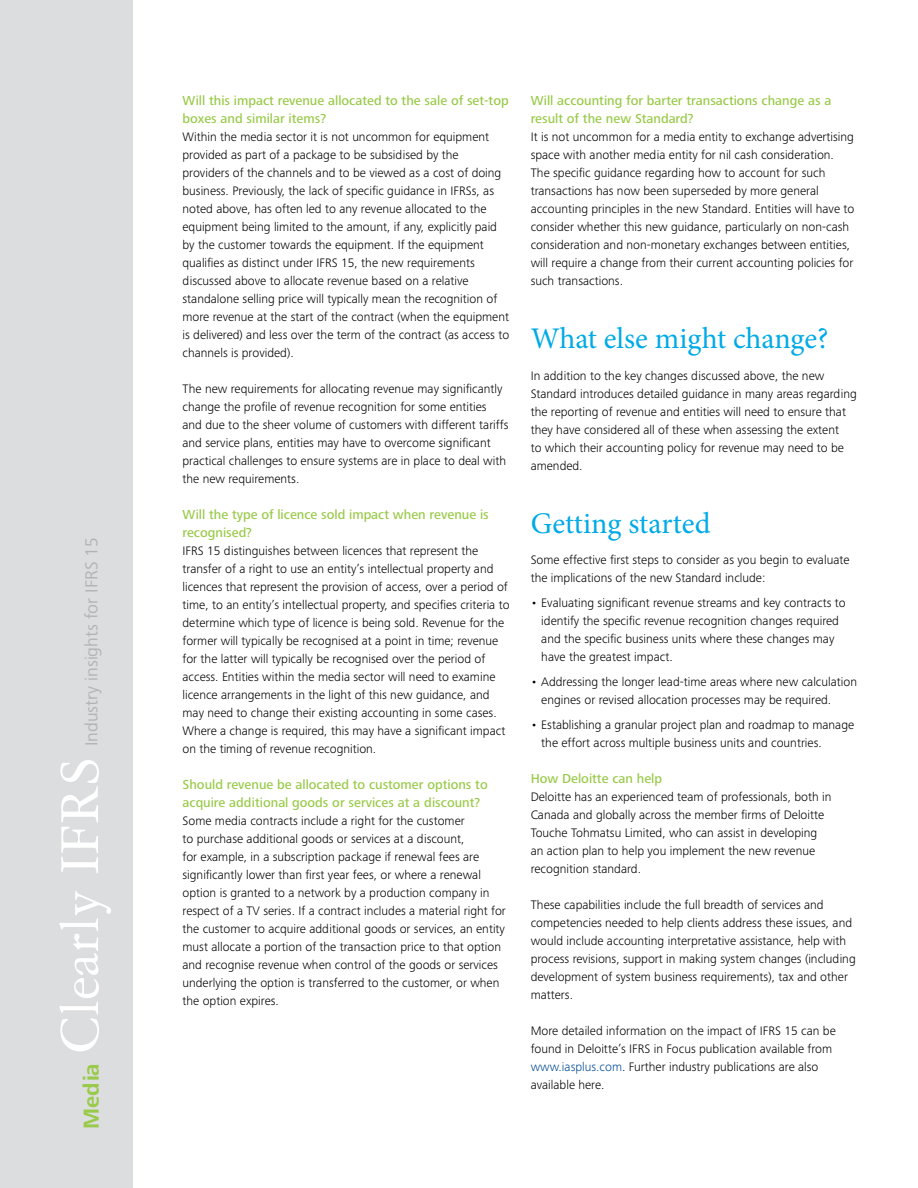
<style>
.page{position:relative;width:918px;height:1188px;background:#fff}
.page>*{position:absolute;margin:0;border:0;box-sizing:border-box;transform-origin:0 0}
.t1{font:60px "Garamond 3 LT Std";color:#fff}
.t2{font:30px "Minion Pro";letter-spacing:-.005em;color:#00aae7}
.t3{font:700 22.5px "Frutiger Next Pro";color:#99ca49}
.t4{font:18px "Frutiger Next Pro";color:#b1b4b6}
.t5{font:500 13.5px/18px "Frutiger Next Pro";color:#99ca49}
.t6{font:300 12.75px/18px "Frutiger Next Pro";color:#000}
.s1{color:#004a94}
</style>
<div class="page">
<div style="left:0;top:0;width:133px;height:1188px;background:#dcddde"></div>
<h3 class="t4" style="left:81px;top:746px;width:211px;rotate:-90deg">Industry insights for IFRS 15</h3>
<h1 class="t1" style="left:47px;top:1053px;width:296px;rotate:-90deg">Clearly IFRS</h1>
<h3 class="t3" style="left:78px;top:1129px;width:68px;rotate:-90deg">Media</h3>
<p class="t5" style="left:183px;top:92px;width:328px">Will this impact revenue allocated to the sale of set-top boxes and similar items?</p>
<p class="t6" style="left:183px;top:128px;width:328px">Within the media sector it is not uncommon for equipment provided as part of a package to be subsidised by the<br>providers of the channels and to be viewed as a cost of doing business. Previously, the lack of specific guidance in IFRSs, as noted above, has often led to any revenue allocated to the equipment being limited to the amount, if any, explicitly paid by the customer towards the equipment. If the equipment qualifies as distinct under IFRS 15, the new requirements discussed above to allocate revenue based on a relative standalone selling price will typically mean the recognition of more revenue at the start of the contract (when the equipment is delivered) and less over the term of the contract (as access to channels is provided).</p>
<p class="t6" style="left:183px;top:380px;width:327px">The new requirements for allocating revenue may significantly change the profile of revenue recognition for some entities and due to the sheer volume of customers with different tariffs and service plans, entities may have to overcome significant practical challenges to ensure systems are in place to deal with the new requirements.</p>
<p class="t5" style="left:183px;top:506px;width:308px">Will the type of licence sold impact when revenue is recognised?</p>
<p class="t6" style="left:183px;top:542px;width:329px">IFRS 15 distinguishes between licences that represent the transfer of a right to use an entity’s intellectual property and licences that represent the provision of access, over a period of time, to an entity’s intellectual property, and specifies criteria to determine which type of licence is being sold. Revenue for the former will typically be recognised at a point in time; revenue for the latter will typically be recognised over the period of access. Entities within the media sector will need to examine licence arrangements in the light of this new guidance, and may need to change their existing accounting in some cases.<br>Where a change is required, this may have a significant impact on the timing of revenue recognition.</p>
<p class="t5" style="left:183px;top:776px;width:307px">Should revenue be allocated to customer options to acquire additional goods or services at a discount?</p>
<p class="t6" style="left:183px;top:812px;width:325px">Some media contracts include a right for the customer<br>to purchase additional goods or services at a discount,<br>for example, in a subscription package if renewal fees are significantly lower than first year fees, or where a renewal option is granted to a network by a production company in respect of a TV series. If a contract includes a material right for the customer to acquire additional goods or services, an entity must allocate a portion of the transaction price to that option and recognise revenue when control of the goods or services underlying the option is transferred to the customer, or when the option expires.</p>
<p class="t5" style="left:531px;top:92px;width:302px">Will accounting for barter transactions change as a result of the new Standard?</p>
<p class="t6" style="left:531px;top:128px;width:325px">It is not uncommon for a media entity to exchange advertising space with another media entity for nil cash consideration.<br>The specific guidance regarding how to account for such transactions has now been superseded by more general accounting principles in the new Standard. Entities will have to consider whether this new guidance, particularly on non-cash consideration and non-monetary exchanges between entities, will require a change from their current accounting policies for such transactions.</p>
<h2 class="t2" style="left:531px;top:319px;width:299px">What else might change?</h2>
<p class="t6" style="left:531px;top:367px;width:328px">In addition to the key changes discussed above, the new Standard introduces detailed guidance in many areas regarding the reporting of revenue and entities will need to ensure that they have considered all of these when assessing the extent<br>to which their accounting policy for revenue may need to be amended.</p>
<h2 class="t2" style="left:531px;top:503px;width:181px">Getting started</h2>
<p class="t6" style="left:531px;top:551px;width:320px">Some effective first steps to consider as you begin to evaluate the implications of the new Standard include:</p>
<p class="t6" style="left:541px;top:594px;width:306px;text-indent:-11px">• Evaluating significant revenue streams and key contracts to identify the specific revenue recognition changes required and the specific business units where these changes may have the greatest impact.</p>
<p class="t6" style="left:541px;top:673px;width:317px;text-indent:-11px">• Addressing the longer lead-time areas where new calculation engines or revised allocation processes may be required.</p>
<p class="t6" style="left:541px;top:715px;width:314px;text-indent:-11px">• Establishing a granular project plan and roadmap to manage the effort across multiple business units and countries.</p>
<p class="t5" style="left:531px;top:769px;width:133px">How Deloitte can help</p>
<p class="t6" style="left:531px;top:787px;width:302px">Deloitte has an experienced team of professionals, both in Canada and globally across the member firms of Deloitte Touche Tohmatsu Limited, who can assist in developing an action plan to help you implement the new revenue recognition standard.</p>
<p class="t6" style="left:531px;top:895px;width:327px">These capabilities include the full breadth of services and competencies needed to help clients address these issues, and would include accounting interpretative assistance, help with process revisions, support in making system changes (including development of system business requirements), tax and other matters.</p>
<p class="t6" style="left:531px;top:1021px;width:307px">More detailed information on the impact of IFRS 15 can be found in Deloitte’s IFRS in Focus publication available from <span class="s1">www.iasplus.com</span>. Further industry publications are also available here.</p>
</div>
